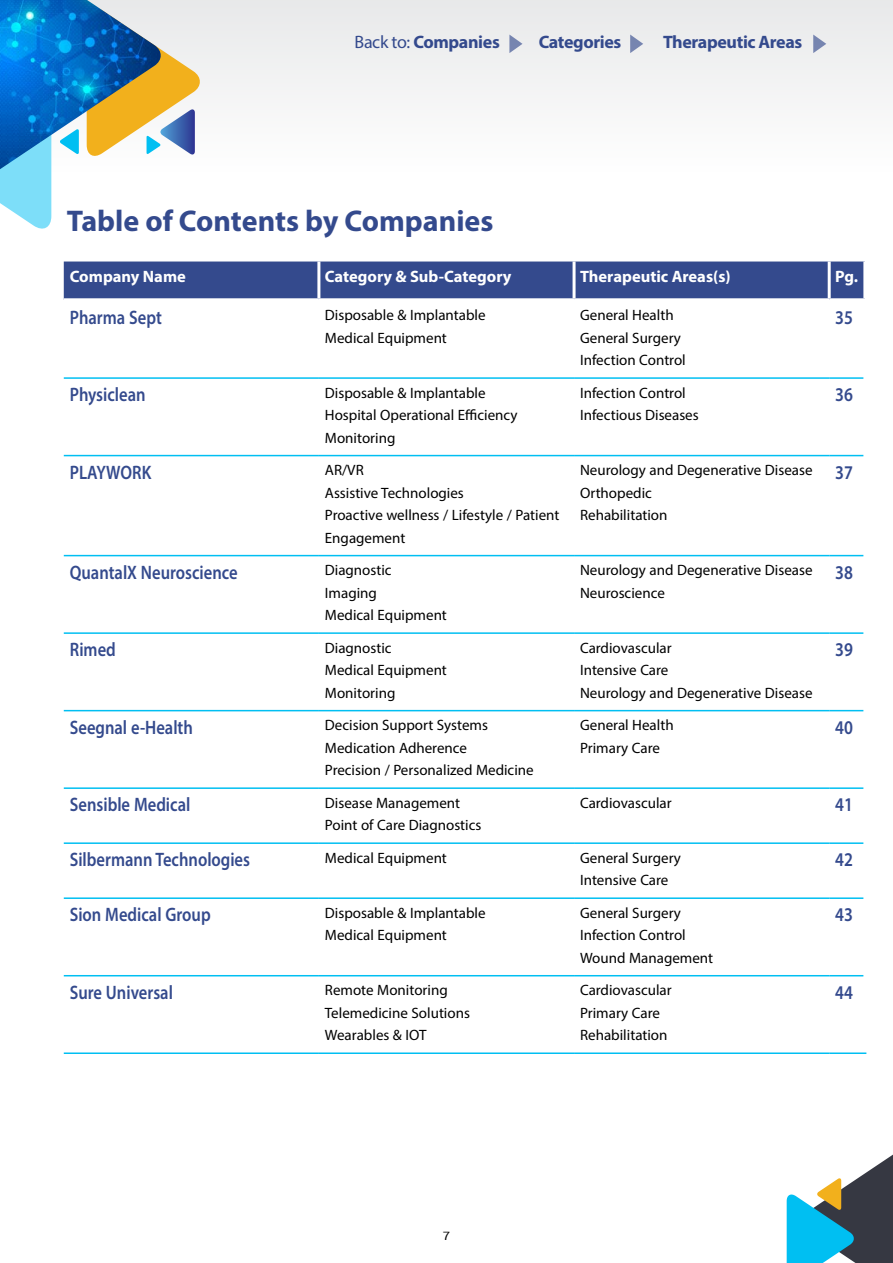
<style>
.page{position:relative;width:893px;height:1263px;background:#fff}
.page>*{position:absolute;margin:0;border:0;box-sizing:border-box;transform-origin:0 0}
.t1{font:700 30px "Myriad Pro";color:#344a8d}
.t2{font:600 19.5px "Myriad Pro";color:#344a8d;scale:.85 1}
.t3{font:700 18px "Myriad Pro";letter-spacing:-.02em;color:#344a8d}
.t4{font:700 16.5px "Myriad Pro";color:#fff}
.t5{font:15px/22.5px "Myriad Pro";color:#000}
.t6{font:12px "Fb Typograph Heb Eng";color:#000}
.s1{font-weight:400}
</style>
<div class="page">
<div style="left:0;top:0;width:893px;height:172px;background:#f3f3f4"></div>
<svg style="left:813px;top:35px;width:13px;height:18px"></svg>
<svg style="left:630px;top:35px;width:13px;height:18px"></svg>
<svg style="left:509px;top:35px;width:13px;height:18px"></svg>
<svg style="left:0;top:172px;width:51px;height:57px"></svg>
<svg style="left:162px;top:4px;width:40px;height:151px"></svg>
<img style="left:0;top:0;width:162px;height:172px">
<svg style="left:787px;top:1154px;width:106px;height:109px"></svg>
<div style="left:64px;top:261px;width:799px;height:37px;background:#344a8d"></div>
<hr style="left:573px;top:261px;width:3px;height:37px;background:#fff">
<hr style="left:828px;top:261px;width:3px;height:37px;background:#fff">
<hr style="left:317px;top:261px;width:3px;height:37px;background:#fff">
<hr style="left:64px;top:377px;width:255px;height:2px;background:#00bff2">
<hr style="left:319px;top:377px;width:255px;height:2px;background:#00bff2">
<hr style="left:574px;top:377px;width:255px;height:2px;background:#00bff2">
<hr style="left:829px;top:377px;width:34px;height:2px;background:#00bff2">
<hr style="left:64px;top:455px;width:255px;height:1px;background:#00bff2">
<hr style="left:319px;top:455px;width:255px;height:1px;background:#00bff2">
<hr style="left:574px;top:455px;width:255px;height:1px;background:#00bff2">
<hr style="left:829px;top:455px;width:34px;height:1px;background:#00bff2">
<hr style="left:64px;top:555px;width:255px;height:1px;background:#00bff2">
<hr style="left:319px;top:555px;width:255px;height:1px;background:#00bff2">
<hr style="left:574px;top:555px;width:255px;height:1px;background:#00bff2">
<hr style="left:829px;top:555px;width:34px;height:1px;background:#00bff2">
<hr style="left:64px;top:632px;width:255px;height:2px;background:#00bff2">
<hr style="left:319px;top:632px;width:255px;height:2px;background:#00bff2">
<hr style="left:574px;top:632px;width:255px;height:2px;background:#00bff2">
<hr style="left:829px;top:632px;width:34px;height:2px;background:#00bff2">
<hr style="left:64px;top:710px;width:255px;height:1px;background:#00bff2">
<hr style="left:319px;top:710px;width:255px;height:1px;background:#00bff2">
<hr style="left:574px;top:710px;width:255px;height:1px;background:#00bff2">
<hr style="left:829px;top:710px;width:34px;height:1px;background:#00bff2">
<hr style="left:64px;top:787px;width:255px;height:2px;background:#00bff2">
<hr style="left:319px;top:787px;width:255px;height:2px;background:#00bff2">
<hr style="left:574px;top:787px;width:255px;height:2px;background:#00bff2">
<hr style="left:829px;top:787px;width:34px;height:2px;background:#00bff2">
<hr style="left:64px;top:842px;width:255px;height:2px;background:#00bff2">
<hr style="left:319px;top:842px;width:255px;height:2px;background:#00bff2">
<hr style="left:574px;top:842px;width:255px;height:2px;background:#00bff2">
<hr style="left:829px;top:842px;width:34px;height:2px;background:#00bff2">
<hr style="left:64px;top:897px;width:255px;height:2px;background:#00bff2">
<hr style="left:319px;top:897px;width:255px;height:2px;background:#00bff2">
<hr style="left:574px;top:897px;width:255px;height:2px;background:#00bff2">
<hr style="left:829px;top:897px;width:34px;height:2px;background:#00bff2">
<hr style="left:64px;top:975px;width:255px;height:1px;background:#00bff2">
<hr style="left:319px;top:975px;width:255px;height:1px;background:#00bff2">
<hr style="left:574px;top:975px;width:255px;height:1px;background:#00bff2">
<hr style="left:829px;top:975px;width:34px;height:1px;background:#00bff2">
<hr style="left:64px;top:1052px;width:255px;height:2px;background:#00bff2">
<hr style="left:319px;top:1052px;width:255px;height:2px;background:#00bff2">
<hr style="left:574px;top:1052px;width:255px;height:2px;background:#00bff2">
<hr style="left:829px;top:1052px;width:37px;height:2px;background:#00bff2">
<p class="t3" style="left:355px;top:30px;width:147px"><span class="s1">Back to:</span> Companies</p>
<p class="t3" style="left:539px;top:30px;width:84px">Categories</p>
<p class="t3" style="left:663px;top:30px;width:141px">Therapeutic Areas</p>
<h1 class="t1" style="left:67px;top:202px;width:428px">Table of Contents by Companies</h1>
<p class="t4" style="left:70px;top:266px;width:118px">Company Name</p>
<p class="t4" style="left:325px;top:266px;width:188px">Category &amp; Sub-Category</p>
<p class="t4" style="left:580px;top:266px;width:152px">Therapeutic Areas(s)</p>
<p class="t4" style="left:835px;top:266px;width:24px">Pg.</p>
<h2 class="t2" style="left:70px;top:305px;width:110px">Pharma Sept</h2>
<p class="t5" style="left:325px;top:304px;width:162px">Disposable &amp; Implantable<br>Medical Equipment</p>
<p class="t5" style="left:580px;top:304px;width:107px">General Health<br>General Surgery<br>Infection Control</p>
<h2 class="t2" style="left:835px;top:305px;width:22px">35</h2>
<h2 class="t2" style="left:70px;top:382px;width:91px">Physiclean</h2>
<p class="t5" style="left:325px;top:381px;width:194px">Disposable &amp; Implantable<br>Hospital Operational Efficiency<br>Monitoring</p>
<p class="t5" style="left:580px;top:381px;width:120px">Infection Control<br>Infectious Diseases</p>
<h2 class="t2" style="left:835px;top:382px;width:22px">36</h2>
<h2 class="t2" style="left:70px;top:460px;width:97px">PLAYWORK</h2>
<p class="t5" style="left:325px;top:459px;width:236px">AR/VR<br>Assistive Technologies<br>Proactive wellness / Lifestyle / Patient<br>Engagement</p>
<p class="t5" style="left:580px;top:459px;width:234px">Neurology and Degenerative Disease<br>Orthopedic<br>Rehabilitation</p>
<h2 class="t2" style="left:835px;top:460px;width:22px">37</h2>
<h2 class="t2" style="left:70px;top:560px;width:199px">QuantalX Neuroscience</h2>
<p class="t5" style="left:325px;top:559px;width:123px">Diagnostic<br>Imaging<br>Medical Equipment</p>
<p class="t5" style="left:580px;top:559px;width:234px">Neurology and Degenerative Disease<br>Neuroscience</p>
<h2 class="t2" style="left:835px;top:560px;width:22px">38</h2>
<h2 class="t2" style="left:70px;top:637px;width:56px">Rimed</h2>
<p class="t5" style="left:325px;top:636px;width:123px">Diagnostic<br>Medical Equipment<br>Monitoring</p>
<p class="t5" style="left:580px;top:636px;width:234px">Cardiovascular<br>Intensive Care<br>Neurology and Degenerative Disease</p>
<h2 class="t2" style="left:835px;top:637px;width:22px">39</h2>
<h2 class="t2" style="left:70px;top:715px;width:146px">Seegnal e-Health</h2>
<p class="t5" style="left:325px;top:714px;width:210px">Decision Support Systems<br>Medication Adherence<br>Precision / Personalized Medicine</p>
<p class="t5" style="left:580px;top:714px;width:95px">General Health<br>Primary Care</p>
<h2 class="t2" style="left:835px;top:715px;width:22px">40</h2>
<h2 class="t2" style="left:70px;top:792px;width:143px">Sensible Medical</h2>
<p class="t5" style="left:325px;top:791px;width:158px">Disease Management<br>Point of Care Diagnostics</p>
<p class="t5" style="left:580px;top:791px;width:93px">Cardiovascular</p>
<h2 class="t2" style="left:835px;top:792px;width:22px">41</h2>
<h2 class="t2" style="left:70px;top:847px;width:214px">Silbermann Technologies</h2>
<p class="t5" style="left:325px;top:846px;width:123px">Medical Equipment</p>
<p class="t5" style="left:580px;top:846px;width:102px">General Surgery<br>Intensive Care</p>
<h2 class="t2" style="left:835px;top:847px;width:22px">42</h2>
<h2 class="t2" style="left:70px;top:902px;width:167px">Sion Medical Group</h2>
<p class="t5" style="left:325px;top:901px;width:162px">Disposable &amp; Implantable<br>Medical Equipment</p>
<p class="t5" style="left:580px;top:901px;width:135px">General Surgery<br>Infection Control<br>Wound Management</p>
<h2 class="t2" style="left:835px;top:902px;width:22px">43</h2>
<h2 class="t2" style="left:70px;top:980px;width:123px">Sure Universal</h2>
<p class="t5" style="left:325px;top:979px;width:147px">Remote Monitoring<br>Telemedicine Solutions<br>Wearables &amp; IOT</p>
<p class="t5" style="left:580px;top:979px;width:93px">Cardiovascular<br>Primary Care<br>Rehabilitation</p>
<h2 class="t2" style="left:835px;top:980px;width:22px">44</h2>
<p class="t6" style="left:442px;top:1228px;width:10px">7</p>
</div>
